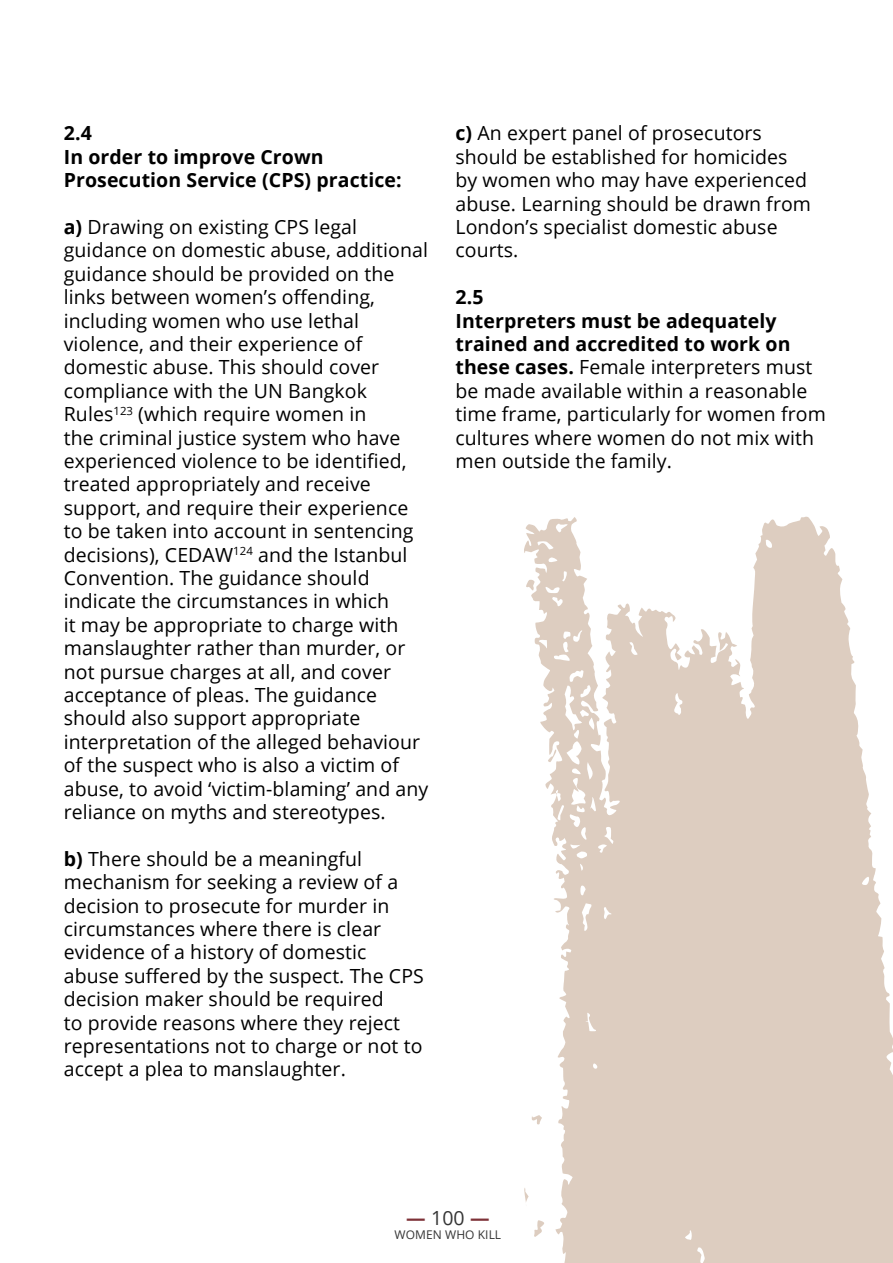
<style>
.page{position:relative;width:893px;height:1263px;background:#fff}
.page>*{position:absolute;margin:0;border:0;box-sizing:border-box;transform-origin:0 0}
.t1{font:19.5px/23.4px "Open Sans";letter-spacing:.005em;color:#000}
.t2{font:700 19.5px/23.4px "Open Sans";letter-spacing:.005em;color:#000}
.t3{font:19.5px "Open Sans";color:#353535}
.t4{font:12px "Open Sans";letter-spacing:.005em;color:#353535}
.s1{font-weight:700}
.s2{font-weight:700;color:#7e3238}
</style>
<div class="page">
<svg style="left:524px;top:517px;width:369px;height:746px;fill:#ddcdc0"></svg>
<svg style="left:534px;top:1220px;width:11px;height:17px"></svg>
<svg style="left:526px;top:579px;width:8px;height:12px"></svg>
<svg style="left:532px;top:1114px;width:10px;height:11px"></svg>
<svg style="left:524px;top:1186px;width:5px;height:22px"></svg>
<svg style="left:547px;top:749px;width:10px;height:13px"></svg>
<p class="t2" style="left:64px;top:121px;width:339px">2.4<br>In order to improve Crown<br>Prosecution Service (CPS) practice:</p>
<p class="t1" style="left:64px;top:215px;width:366px"><span class="s1">a)</span> Drawing on existing CPS legal guidance on domestic abuse, additional guidance should be provided on the links between women’s offending, including women who use lethal violence, and their experience of domestic abuse. This should cover compliance with the UN Bangkok Rules<sup>123</sup> (which require women in<br>the criminal justice system who have experienced violence to be identified, treated appropriately and receive support, and require their experience to be taken into account in sentencing decisions), CEDAW<sup>124</sup> and the Istanbul Convention. The guidance should indicate the circumstances in which<br>it may be appropriate to charge with manslaughter rather than murder, or not pursue charges at all, and cover acceptance of pleas. The guidance should also support appropriate interpretation of the alleged behaviour of the suspect who is also a victim of abuse, to avoid ‘victim-blaming’ and any reliance on myths and stereotypes.</p>
<p class="t1" style="left:64px;top:846px;width:362px"><span class="s1">b)</span> There should be a meaningful mechanism for seeking a review of a decision to prosecute for murder in circumstances where there is clear evidence of a history of domestic abuse suffered by the suspect. The CPS decision maker should be required<br>to provide reasons where they reject representations not to charge or not to accept a plea to manslaughter.</p>
<p class="t1" style="left:455px;top:121px;width:357px"><span class="s1">c)</span> An expert panel of prosecutors should be established for homicides by women who may have experienced abuse. Learning should be drawn from<br>London’s specialist domestic abuse courts.</p>
<p class="t1" style="left:455px;top:285px;width:372px"><span class="s1">2.5<br>Interpreters must be adequately trained and accredited to work on these cases.</span> Female interpreters must be made available within a reasonable time frame, particularly for women from cultures where women do not mix with men outside the family.</p>
<p class="t3" style="left:406px;top:1204px;width:85px"><span class="s2">—</span> 100 <span class="s2">—</span></p>
<p class="t4" style="left:395px;top:1226px;width:108px">WOMEN WHO KILL</p>
</div>
